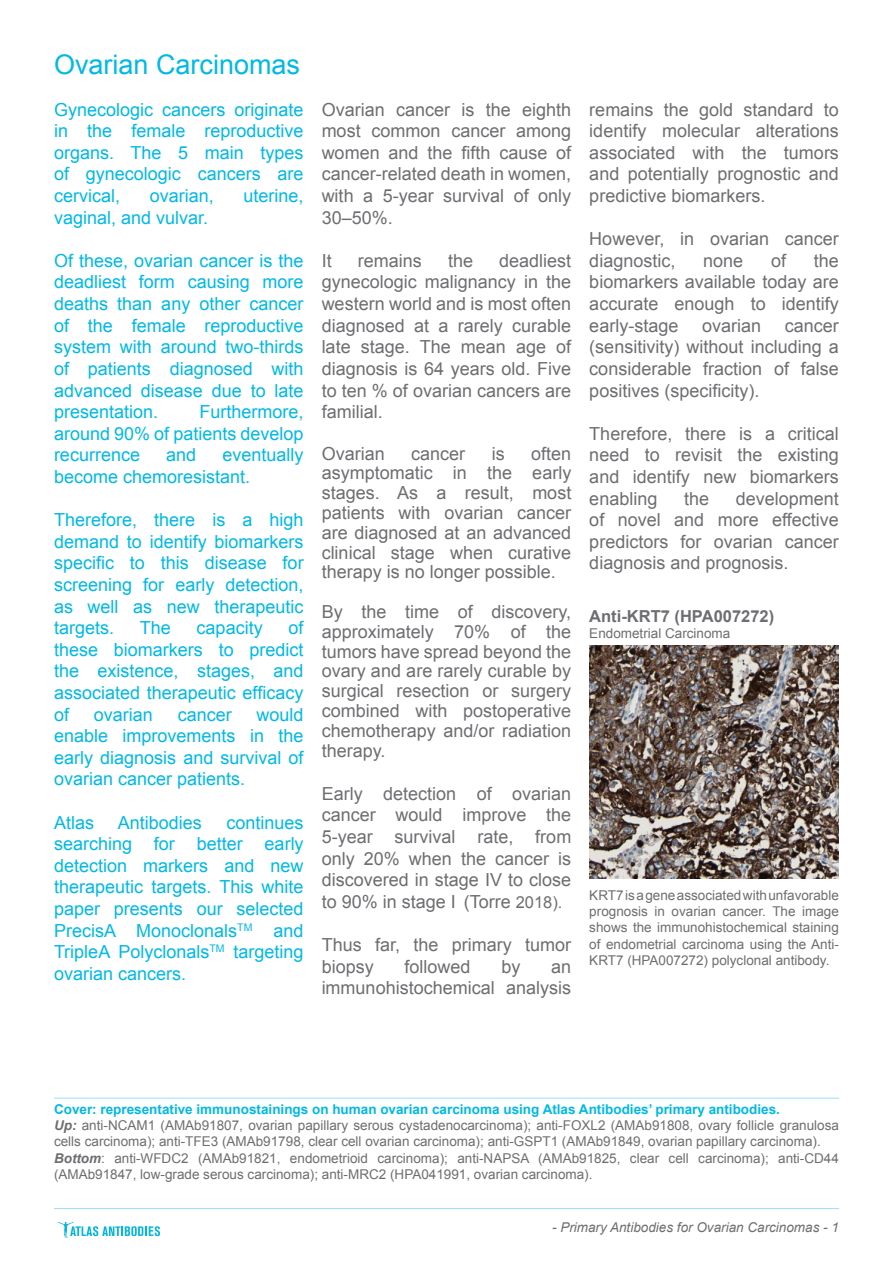
<style>
.page{position:relative;width:893px;height:1263px;background:#fff}
.page>*{position:absolute;margin:0;border:0;box-sizing:border-box;transform-origin:0 0}
.t1{font:27px "Arial";color:#00b9e4}
.t2{font:18px/21.6px "Arial";color:#6d6e71;text-align:justify}
.t3{font:18px/21.6px "Arial";color:#00b9e4;text-align:justify}
.t4{font:700 16.5px "Arial";color:#6d6e71}
.t5{font:13.5px/16.2px "Arial";color:#6d6e71}
.t6{font:700 13.5px "Arial";color:#00b9e4}
.t7{font:italic 13.5px "Arial";color:#6d6e71}
.s1{font-size:16.5px}
.s2{font-weight:700;font-style:italic}
</style>
<div class="page">
<hr style="left:54px;top:1098px;width:785px;height:1px;background:#99def8">
<svg style="left:58px;top:1222px;width:102px;height:15px"></svg>
<hr style="left:54px;top:1208px;width:785px;height:1px;background:#99def8">
<img style="left:589px;top:646px;width:250px;height:232px">
<p class="t1" style="left:54px;top:46px;width:248px">Ovarian Carcinomas</p>
<p class="t3" style="left:54px;top:99px;width:251px">Gynecologic cancers originate in the female reproductive organs. The 5 main types of gynecologic cancers are cervical,</p>
<p class="t3" style="left:150px;top:185px;width:66px">ovarian,</p>
<p class="t3" style="left:244px;top:185px;width:62px">uterine,</p>
<p class="t3" style="left:54px;top:207px;width:156px">vaginal, and vulvar.</p>
<p class="t3" style="left:54px;top:250px;width:251px">Of these, ovarian cancer is the deadliest form causing more deaths than any other cancer of the female reproductive system with around two-thirds of patients diagnosed with advanced disease due to late presentation.</p>
<p class="t3" style="left:54px;top:401px;width:251px;text-indent:146px">Furthermore, around 90% of patients develop recurrence</p>
<p class="t3" style="left:54px;top:444px;width:251px;text-indent:169px">eventually become chemoresistant.</p>
<p class="t3" style="left:54px;top:509px;width:251px">Therefore, there is a high demand to identify biomarkers specific to this disease for screening for early detection, as well as new therapeutic targets.</p>
<p class="t3" style="left:166px;top:444px;width:32px">and</p>
<p class="t3" style="left:54px;top:617px;width:251px;text-indent:235px">of these biomarkers to predict the existence, stages, and associated therapeutic efficacy of</p>
<p class="t3" style="left:140px;top:617px;width:33px">The</p>
<p class="t3" style="left:197px;top:617px;width:68px">capacity</p>
<p class="t3" style="left:54px;top:704px;width:251px;text-indent:203px">would enable improvements in the early diagnosis and survival of ovarian cancer patients.</p>
<p class="t3" style="left:54px;top:812px;width:42px">Atlas</p>
<p class="t3" style="left:118px;top:812px;width:86px">Antibodies</p>
<p class="t3" style="left:94px;top:704px;width:61px">ovarian</p>
<p class="t3" style="left:178px;top:704px;width:56px">cancer</p>
<p class="t3" style="left:54px;top:812px;width:251px;text-indent:173px">continues searching for better early detection markers and new therapeutic targets. This white paper presents our selected PrecisA Monoclonals<sup>TM</sup> and TripleA Polyclonals<sup>TM</sup> targeting ovarian cancers.</p>
<p class="t2" style="left:322px;top:99px;width:251px">Ovarian cancer is the eighth most common cancer among women and the fifth cause of cancer-related death in women, with a 5-year survival of only 30–50%.</p>
<p class="t2" style="left:322px;top:250px;width:12px">It</p>
<p class="t2" style="left:358px;top:250px;width:66px">remains</p>
<p class="t2" style="left:448px;top:250px;width:27px">the</p>
<p class="t2" style="left:322px;top:250px;width:251px;text-indent:178px">deadliest gynecologic malignancy in the western world and is most often diagnosed at a rarely curable late stage. The mean age of diagnosis is 64 years old. Five to ten % of ovarian cancers are familial.</p>
<p class="t2" style="left:322px;top:443px;width:65px">Ovarian</p>
<p class="t2" style="left:411px;top:443px;width:56px">cancer</p>
<p class="t2" style="left:492px;top:443px;width:14px">is</p>
<p class="t2" style="left:322px;top:443px;width:251px;line-height:19.8px;text-indent:210px">often asymptomatic in the early stages. As a result, most patients with ovarian cancer are diagnosed at an advanced clinical stage when curative therapy is no longer possible.</p>
<p class="t2" style="left:322px;top:602px;width:251px;line-height:19.8px">By the time of discovery, approximately 70% of the tumors have spread beyond the ovary and are rarely curable by surgical resection or surgery combined with postoperative chemotherapy and/or radiation therapy.</p>
<p class="t2" style="left:322px;top:783px;width:251px">Early detection of ovarian cancer would improve the 5-year survival rate, from only 20% when the cancer is discovered in stage IV to close to 90% in stage I (Torre <span class="s1">2018).</span></p>
<p class="t2" style="left:322px;top:934px;width:251px">Thus far, the primary tumor biopsy</p>
<p class="t2" style="left:405px;top:956px;width:68px">followed</p>
<p class="t2" style="left:501px;top:956px;width:21px">by</p>
<p class="t2" style="left:322px;top:956px;width:251px;text-align:right">an<br>immunohistochemical analysis</p>
<p class="t2" style="left:589px;top:99px;width:251px">remains the gold standard to identify molecular alterations associated with the tumors and potentially prognostic and predictive biomarkers.</p>
<p class="t2" style="left:589px;top:228px;width:251px">However, in ovarian cancer diagnostic,</p>
<p class="t2" style="left:703px;top:250px;width:42px">none</p>
<p class="t2" style="left:771px;top:250px;width:17px">of</p>
<p class="t2" style="left:589px;top:250px;width:251px;text-indent:225px">the biomarkers available today are accurate enough to identify early-stage</p>
<p class="t2" style="left:702px;top:315px;width:61px">ovarian</p>
<p class="t2" style="left:589px;top:315px;width:251px;text-indent:196px">cancer (sensitivity) without including a considerable fraction of false positives (specificity).</p>
<p class="t2" style="left:589px;top:423px;width:251px">Therefore, there is a critical need to revisit the existing and identify new biomarkers enabling</p>
<p class="t2" style="left:589px;top:488px;width:251px;text-indent:147px">development of novel and more effective predictors for ovarian cancer diagnosis and prognosis.</p>
<p class="t2" style="left:684px;top:488px;width:27px">the</p>
<p class="t4" style="left:589px;top:605px;width:186px">Anti-KRT7 (HPA007272)</p>
<p class="t5" style="left:589px;top:625px;width:143px">Endometrial Carcinoma</p>
<p class="t5" style="left:589px;top:887px;width:251px;text-align:justify">KRT7 is a gene associated with unfavorable prognosis in ovarian cancer. The image shows the immunohistochemical staining of endometrial carcinoma using the Anti-KRT7 (HPA007272) polyclonal antibody.</p>
<p class="t6" style="left:54px;top:1100px;width:727px">Cover: representative immunostainings on human ovarian carcinoma using Atlas Antibodies’ primary antibodies.</p>
<p class="t5" style="left:54px;top:1117px;width:786px"><span class="s2">Up:</span> anti-NCAM1 (AMAb91807, ovarian papillary serous cystadenocarcinoma); anti-FOXL2 (AMAb91808, ovary follicle granulosa cells carcinoma); anti-TFE3 (AMAb91798, clear cell ovarian carcinoma); anti-GSPT1 (AMAb91849, ovarian papillary carcinoma).</p>
<p class="t5" style="left:54px;top:1150px;width:786px"><span class="s2">Bottom</span>: anti-WFDC2 (AMAb91821, endometrioid carcinoma); anti-NAPSA (AMAb91825, clear cell carcinoma); anti-CD44 (AMAb91847, low-grade serous carcinoma); anti-MRC2 (HPA041991, ovarian carcinoma).</p>
<p class="t7" style="left:552px;top:1218px;width:288px">- Primary Antibodies for Ovarian Carcinomas - 1</p>
</div>
